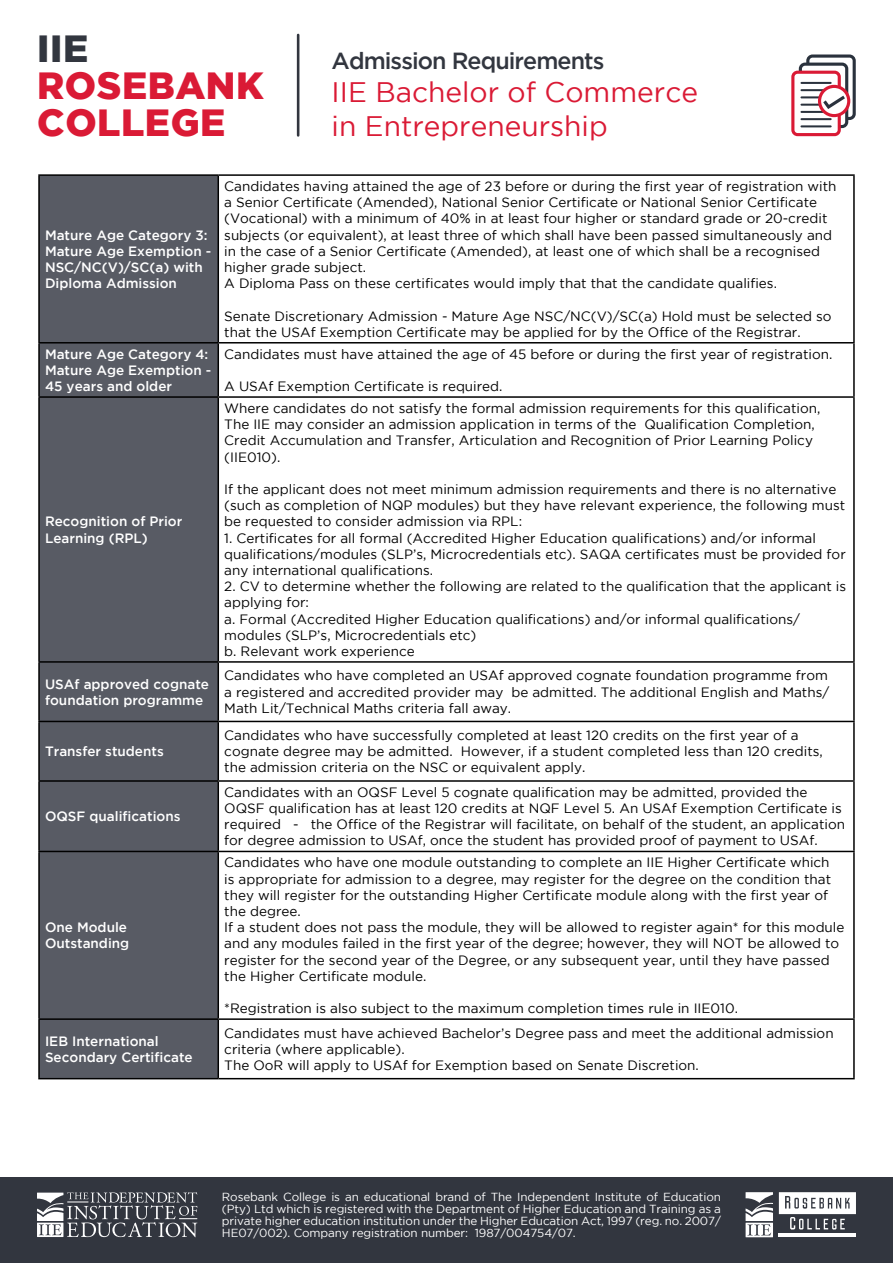
<style>
.page{position:relative;width:893px;height:1263px;background:#fff}
.page>*{position:absolute;margin:0;border:0;box-sizing:border-box;transform-origin:0 0}
.t1{font:900 37.8px/37.2px "Gotham";letter-spacing:.015em;color:#da1a35}
.t2{font:900 37.8px "Gotham";color:#32363f}
.t3{font:28.2px/33.8px "Gotham";color:#da1a35}
.t4{font:500 23.25px "Gotham";letter-spacing:-.04em;color:#32363f}
.t5{font:13.5px/16.2px "Gotham";color:#000}
.t6{font:500 13.5px/16.2px "Gotham";color:#fff}
.t7{font:11.7px/12.1px "Gotham";letter-spacing:-.01em;color:#fff;text-align:justify}
</style>
<div class="page">
<div style="left:0;top:1177px;width:893px;height:86px;background:#32363f"></div>
<hr style="left:297px;top:35px;width:2px;height:100px;background:#32363f">
<hr style="left:779px;top:1233px;width:77px;height:4px;background:#fff">
<svg style="left:779px;top:1192px;width:77px;height:37px"></svg>
<svg style="left:746px;top:1192px;width:27px;height:45px"></svg>
<svg style="left:37px;top:1192px;width:160px;height:45px"></svg>
<svg style="left:808px;top:56px;width:46px;height:62px"></svg>
<div style="left:806px;top:54px;width:50px;height:66px;border:3px solid #2a323d;border-radius:5px"></div>
<svg style="left:800px;top:64px;width:47px;height:63px"></svg>
<div style="left:799px;top:63px;width:49px;height:65px;border:3px solid #2a323d;border-radius:5px"></div>
<div style="left:793px;top:72px;width:46px;height:63px;background:#fff;border-radius:5px"></div>
<div style="left:791px;top:71px;width:50px;height:65px;border:3px solid #da1a35;border-radius:5px"></div>
<hr style="left:801px;top:82px;width:30px;height:2px;background:#2a323d">
<hr style="left:801px;top:89px;width:30px;height:2px;background:#2a323d">
<hr style="left:801px;top:96px;width:30px;height:2px;background:#2a323d">
<hr style="left:801px;top:104px;width:30px;height:2px;background:#2a323d">
<hr style="left:801px;top:111px;width:30px;height:2px;background:#2a323d">
<hr style="left:801px;top:118px;width:30px;height:2px;background:#2a323d">
<hr style="left:801px;top:125px;width:30px;height:2px;background:#2a323d">
<svg style="left:819px;top:86px;width:30px;height:30px"></svg>
<div style="left:818px;top:85px;width:32px;height:32px;border:3px solid #da1a35;border-radius:50%"></div>
<svg style="left:820px;top:93px;width:28px;height:18px"></svg>
<div style="left:40px;top:176px;width:178px;height:902px;background:#585b64"></div>
<hr style="left:38px;top:174px;width:180px;height:2px;background:#000">
<hr style="left:38px;top:176px;width:2px;height:166px;background:#000">
<hr style="left:218px;top:174px;width:637px;height:2px;background:#000">
<hr style="left:218px;top:176px;width:1px;height:166px;background:#000">
<hr style="left:853px;top:176px;width:2px;height:166px;background:#000">
<hr style="left:38px;top:342px;width:180px;height:1px;background:#000">
<hr style="left:38px;top:343px;width:2px;height:53px;background:#000">
<hr style="left:218px;top:342px;width:637px;height:1px;background:#000">
<hr style="left:218px;top:343px;width:1px;height:53px;background:#000">
<hr style="left:853px;top:343px;width:2px;height:53px;background:#000">
<hr style="left:38px;top:396px;width:180px;height:2px;background:#000">
<hr style="left:38px;top:398px;width:2px;height:263px;background:#000">
<hr style="left:218px;top:396px;width:637px;height:2px;background:#000">
<hr style="left:218px;top:398px;width:1px;height:263px;background:#000">
<hr style="left:853px;top:398px;width:2px;height:263px;background:#000">
<hr style="left:38px;top:661px;width:180px;height:2px;background:#000">
<hr style="left:38px;top:663px;width:2px;height:58px;background:#000">
<hr style="left:218px;top:661px;width:637px;height:2px;background:#000">
<hr style="left:218px;top:663px;width:1px;height:58px;background:#000">
<hr style="left:853px;top:663px;width:2px;height:58px;background:#000">
<hr style="left:38px;top:721px;width:180px;height:1px;background:#000">
<hr style="left:38px;top:722px;width:2px;height:58px;background:#000">
<hr style="left:218px;top:721px;width:637px;height:1px;background:#000">
<hr style="left:218px;top:722px;width:1px;height:58px;background:#000">
<hr style="left:853px;top:722px;width:2px;height:58px;background:#000">
<hr style="left:38px;top:780px;width:180px;height:2px;background:#000">
<hr style="left:38px;top:782px;width:2px;height:69px;background:#000">
<hr style="left:218px;top:780px;width:637px;height:2px;background:#000">
<hr style="left:218px;top:782px;width:1px;height:69px;background:#000">
<hr style="left:853px;top:782px;width:2px;height:69px;background:#000">
<hr style="left:38px;top:851px;width:180px;height:1px;background:#000">
<hr style="left:38px;top:852px;width:2px;height:166px;background:#000">
<hr style="left:218px;top:851px;width:637px;height:1px;background:#000">
<hr style="left:218px;top:852px;width:1px;height:166px;background:#000">
<hr style="left:853px;top:852px;width:2px;height:166px;background:#000">
<hr style="left:38px;top:1018px;width:180px;height:2px;background:#000">
<hr style="left:38px;top:1020px;width:2px;height:58px;background:#000">
<hr style="left:218px;top:1018px;width:637px;height:2px;background:#000">
<hr style="left:218px;top:1020px;width:1px;height:58px;background:#000">
<hr style="left:853px;top:1020px;width:2px;height:58px;background:#000">
<hr style="left:38px;top:1078px;width:180px;height:1px;background:#000">
<hr style="left:218px;top:1078px;width:637px;height:1px;background:#000">
<h1 class="t2" style="left:37px;top:27px;width:52px">IIE</h1>
<h1 class="t1" style="left:37px;top:66px;width:228px">ROSEBANK<br>COLLEGE</h1>
<h3 class="t4" style="left:332px;top:47px;width:274px">Admission Requirements</h3>
<h2 class="t3" style="left:332px;top:75px;width:368px">IIE Bachelor of Commerce in Entrepreneurship</h2>
<p class="t6" style="left:45px;top:226px;width:168px">Mature Age Category 3:<br>Mature Age Exemption -<br>NSC/NC(V)/SC(a) with<br>Diploma Admission</p>
<p class="t5" style="left:224px;top:178px;width:614px">Candidates having attained the age of 23 before or during the first year of registration with a Senior Certificate (Amended), National Senior Certificate or National Senior Certificate (Vocational) with a minimum of 40% in at least four higher or standard grade or 20-credit subjects (or equivalent), at least three of which shall have been passed simultaneously and in the case of a Senior Certificate (Amended), at least one of which shall be a recognised higher grade subject.<br>A Diploma Pass on these certificates would imply that that the candidate qualifies.</p>
<p class="t5" style="left:224px;top:307px;width:609px">Senate Discretionary Admission - Mature Age NSC/NC(V)/SC(a) Hold must be selected so that the USAf Exemption Certificate may be applied for by the Office of the Registrar.</p>
<p class="t6" style="left:45px;top:345px;width:168px">Mature Age Category 4:<br>Mature Age Exemption -<br>45 years and older</p>
<p class="t5" style="left:224px;top:346px;width:610px">Candidates must have attained the age of 45 before or during the first year of registration.</p>
<p class="t5" style="left:224px;top:378px;width:280px">A USAf Exemption Certificate is required.</p>
<p class="t6" style="left:45px;top:513px;width:139px">Recognition of Prior<br>Learning (RPL)</p>
<p class="t5" style="left:224px;top:400px;width:598px">Where candidates do not satisfy the formal admission requirements for this qualification, The IIE may consider an admission application in terms of the Qualification Completion, Credit Accumulation and Transfer, Articulation and Recognition of Prior Learning Policy (IIE010).</p>
<p class="t5" style="left:224px;top:481px;width:622px">If the applicant does not meet minimum admission requirements and there is no alternative (such as completion of NQP modules) but they have relevant experience, the following must be requested to consider admission via RPL:</p>
<p class="t5" style="left:224px;top:529px;width:623px">1. Certificates for all formal (Accredited Higher Education qualifications) and/or informal qualifications/modules (SLP’s, Microcredentials etc). SAQA certificates must be provided for any international qualifications.</p>
<p class="t5" style="left:224px;top:578px;width:623px">2. CV to determine whether the following are related to the qualification that the applicant is applying for:<br>a. Formal (Accredited Higher Education qualifications) and/or informal qualifications/ modules (SLP’s, Microcredentials etc)<br>b. Relevant work experience</p>
<p class="t6" style="left:45px;top:675px;width:165px">USAf approved cognate foundation programme</p>
<p class="t5" style="left:224px;top:667px;width:606px;text-align:justify">Candidates who have completed an USAf approved cognate foundation programme from a registered and accredited provider may be admitted. The additional English and Maths/ Math Lit/Technical Maths criteria fall away.</p>
<p class="t6" style="left:45px;top:743px;width:120px">Transfer students</p>
<p class="t5" style="left:224px;top:727px;width:600px">Candidates who have successfully completed at least 120 credits on the first year of a cognate degree may be admitted. However, if a student completed less than 120 credits, the admission criteria on the NSC or equivalent apply.</p>
<p class="t6" style="left:45px;top:808px;width:137px">OQSF qualifications</p>
<p class="t6" style="left:45px;top:919px;width:86px">One Module<br>Outstanding</p>
<p class="t5" style="left:224px;top:784px;width:622px">Candidates with an OQSF Level 5 cognate qualification may be admitted, provided the OQSF qualification has at least 120 credits at NQF Level 5. An USAf Exemption Certificate is required - the Office of the Registrar will facilitate, on behalf of the student, an application for degree admission to USAf, once the student has provided proof of payment to USAf.</p>
<p class="t5" style="left:224px;top:854px;width:622px">Candidates who have one module outstanding to complete an IIE Higher Certificate which<br>is appropriate for admission to a degree, may register for the degree on the condition that they will register for the outstanding Higher Certificate module along with the first year of the degree.<br>If a student does not pass the module, they will be allowed to register again* for this module and any modules failed in the first year of the degree; however, they will NOT be allowed to register for the second year of the Degree, or any subsequent year, until they have passed the Higher Certificate module.</p>
<p class="t5" style="left:224px;top:1000px;width:515px">*Registration is also subject to the maximum completion times rule in IIE010.</p>
<p class="t6" style="left:45px;top:1032px;width:149px">IEB International<br>Secondary Certificate</p>
<p class="t5" style="left:224px;top:1024px;width:611px">Candidates must have achieved Bachelor’s Degree pass and meet the additional admission criteria (where applicable).<br>The OoR will apply to USAf for Exemption based on Senate Discretion.</p>
<p class="t7" style="left:222px;top:1190px;width:501px">Rosebank College is an educational brand of The Independent Institute of Education (Pty) Ltd which is registered with the Department of Higher Education and Training as a private higher education institution under the Higher Education Act, 1997 (reg. no. 2007/ HE07/002). Company registration number: 1987/004754/07.</p>
</div>
